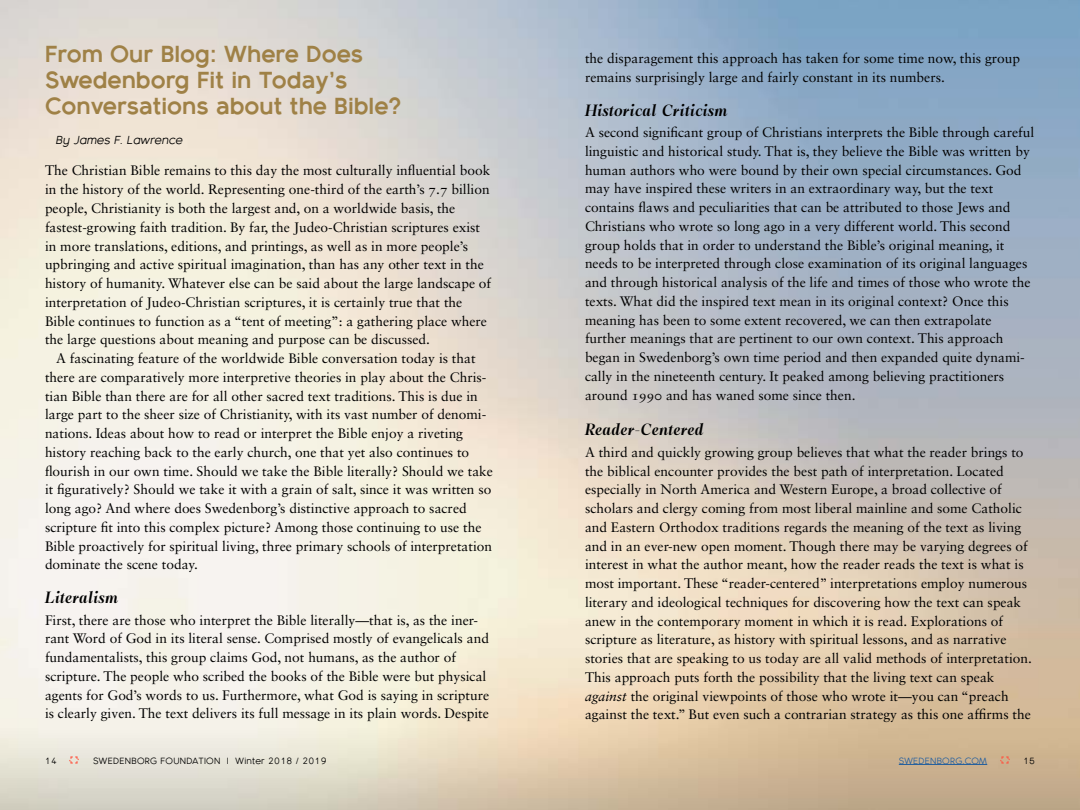
<style>
.page{position:relative;width:1080px;height:810px;background:#fff}
.page>*{position:absolute;margin:0;border:0;box-sizing:border-box;transform-origin:0 0}
.t1{font:700 22.5px/26.2px "Bambino New";color:#9f8146}
.t2{font:italic 600 15px "Dawnora";letter-spacing:.01em;color:#000}
.t3{font:13.75px/18.8px "Sabon LT Std";color:#000}
.t4{font:italic 11.25px "Bambino New";color:#000}
.t5{font:8.75px "Bambino New";letter-spacing:.025em;color:#000}
.t6{font:8.75px "Bambino New";letter-spacing:.025em;color:#215e9e}
.s1{font-style:italic}
</style>
<div class="page">
<svg style="left:68px;top:754px;width:11px;height:11px"></svg>
<svg style="left:999px;top:754px;width:12px;height:11px"></svg>
<hr style="left:899px;top:764px;width:88px;height:1px;background:#215e9e">
<h1 class="t1" style="left:45px;top:38px;width:358px">From Our Blog: Where Does<br>Swedenborg Fit in Today’s<br>Conversations about the Bible?</h1>
<p class="t4" style="left:56px;top:130px;width:128px">By James F. Lawrence</p>
<p class="t3" style="left:45px;top:161px;width:448px">The Christian Bible remains to this day the most culturally influential book in the history of the world. Representing one-third of the earth’s 7.7 billion people, Christianity is both the largest and, on a worldwide basis, the fastest-growing faith tradition. By far, the Judeo-Christian scriptures exist in more translations, editions, and printings, as well as in more people’s upbringing and active spiritual imagination, than has any other text in the history of humanity. Whatever else can be said about the large landscape of interpretation of Judeo-Christian scriptures, it is certainly true that the Bible continues to function as a “tent of meeting”: a gathering place where the large questions about meaning and purpose can be discussed.</p>
<p class="t3" style="left:45px;top:349px;width:450px;text-indent:11px">A fascinating feature of the worldwide Bible conversation today is that there are comparatively more interpretive theories in play about the Chris&shy;tian Bible than there are for all other sacred text traditions. This is due in large part to the sheer size of Christianity, with its vast number of denomi&shy;nations. Ideas about how to read or interpret the Bible enjoy a riveting history reaching back to the early church, one that yet also continues to flourish in our own time. Should we take the Bible literally? Should we take it figuratively? Should we take it with a grain of salt, since it was written so long ago? And where does Swedenborg’s distinctive approach to sacred scripture fit into this complex picture? Among those continuing to use the Bible proactively for spiritual living, three primary schools of interpretation dominate the scene today.</p>
<p class="t2" style="left:45px;top:588px;width:75px">Literalism</p>
<p class="t3" style="left:45px;top:610px;width:446px">First, there are those who interpret the Bible literally—that is, as the iner&shy;rant Word of God in its literal sense. Comprised mostly of evangelicals and fundamentalists, this group claims God, not humans, as the author of scripture. The people who scribed the books of the Bible were but physical agents for God’s words to us. Furthermore, what God is saying in scripture is clearly given. The text delivers its full message in its plain words. Despite</p>
<p class="t5" style="left:45px;top:753px;width:13px">14</p>
<p class="t5" style="left:93px;top:753px;width:235px">SWEDENBORG FOUNDATION l Winter 2018 / 2019</p>
<p class="t6" style="left:899px;top:753px;width:90px">SWEDENBORG.COM</p>
<p class="t5" style="left:1023px;top:753px;width:13px">15</p>
<p class="t3" style="left:585px;top:49px;width:437px">the disparagement this approach has taken for some time now, this group remains surprisingly large and fairly constant in its numbers.</p>
<p class="t2" style="left:585px;top:100px;width:144px">Historical Criticism</p>
<p class="t3" style="left:585px;top:123px;width:451px">A second significant group of Christians interprets the Bible through careful linguistic and historical study. That is, they believe the Bible was written by human authors who were bound by their own special circumstances. God may have inspired these writers in an extraordinary way, but the text contains flaws and peculiarities that can be attributed to those Jews and Christians who wrote so long ago in a very different world. This second group holds that in order to understand the Bible’s original meaning, it needs to be interpreted through close examination of its original languages and through historical analysis of the life and times of those who wrote the texts. What did the inspired text mean in its original context? Once this meaning has been to some extent recovered, we can then extrapolate further meanings that are pertinent to our own context. This approach began in Swedenborg’s own time period and then expanded quite dynami&shy;cally in the nineteenth century. It peaked among believing practitioners around 1990 and has waned some since then.</p>
<p class="t2" style="left:585px;top:420px;width:120px">Reader-Centered</p>
<p class="t3" style="left:585px;top:443px;width:448px">A third and quickly growing group believes that what the reader brings to the biblical encounter provides the best path of interpretation. Located especially in North America and Western Europe, a broad collective of scholars and clergy coming from most liberal mainline and some Catholic and Eastern Orthodox traditions regards the meaning of the text as living and in an ever-new open moment. Though there may be varying degrees of interest in what the author meant, how the reader reads the text is what is most important. These “reader-centered” interpretations employ numerous literary and ideological techniques for discovering how the text can speak anew in the contemporary moment in which it is read. Explorations of scripture as literature, as history with spiritual lessons, and as narrative stories that are speaking to us today are all valid methods of interpretation.<br>This approach puts forth the possibility that the living text can speak <span class="s1">against</span> the original viewpoints of those who wrote it—you can “preach against the text.” But even such a contrarian strategy as this one affirms the</p>
</div>
